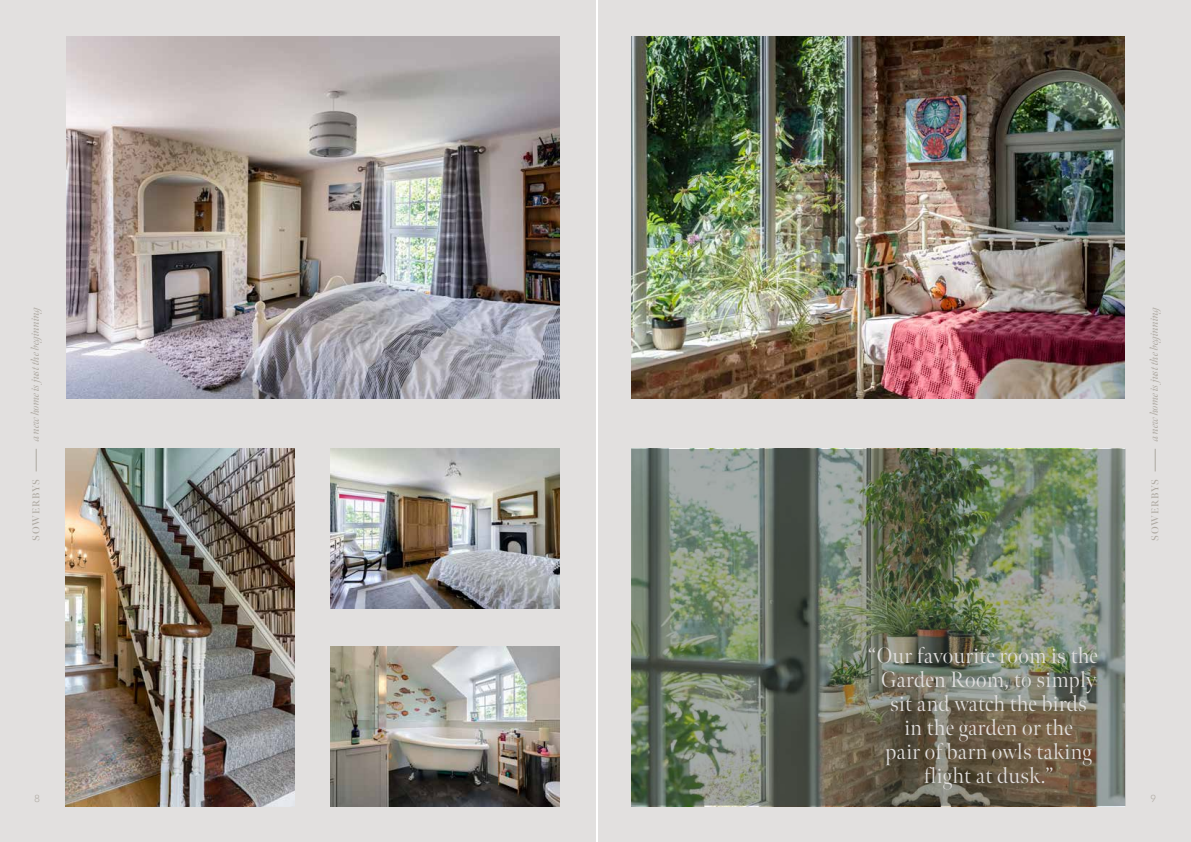
<style>
.page{position:relative;width:1191px;height:842px;background:#fff}
.page>*{position:absolute;margin:0;border:0;box-sizing:border-box;transform-origin:0 0}
.t1{font:300 22px/24px "Meno Banner";letter-spacing:.02em;color:#e1dfde;text-align:center}
.t2{font:italic 11px "Meno Banner";letter-spacing:-.01em;color:#ada8a0}
.t3{font:600 10px "Meno Banner";letter-spacing:.08em;color:#ada8a0}
.t4{font:300 10px "Quasimoda";color:#ada8a0}
</style>
<div class="page">
<div style="left:0;top:0;width:595px;height:842px;background:#e2e0df"></div>
<div style="left:597px;top:0;width:594px;height:842px;background:#e2e0df"></div>
<svg style="left:36px;top:449px;width:1px;height:22px"></svg>
<svg style="left:1155px;top:449px;width:1px;height:22px"></svg>
<img style="left:631px;top:36px;width:493px;height:362px">
<img style="left:66px;top:36px;width:494px;height:362px">
<img style="left:66px;top:449px;width:229px;height:357px">
<img style="left:330px;top:449px;width:229px;height:159px">
<img style="left:330px;top:646px;width:229px;height:160px">
<img style="left:631px;top:449px;width:494px;height:357px">
<p class="t2" style="left:29px;top:441px;width:138px;rotate:-90deg">a new home is just the beginning</p>
<p class="t2" style="left:1147px;top:441px;width:138px;rotate:-90deg">a new home is just the beginning</p>
<p class="t3" style="left:30px;top:541px;width:63px;rotate:-90deg">SOWERBYS</p>
<p class="t3" style="left:1149px;top:541px;width:63px;rotate:-90deg">SOWERBYS</p>
<p class="t1" style="left:868px;top:644px;width:231px">“Our favourite room is the<br>Garden Room, to simply sit and watch the birds<br>in the garden or the<br>pair of barn owls taking flight at dusk.”</p>
<p class="t4" style="left:35px;top:791px;width:7px">8</p>
<p class="t4" style="left:1150px;top:791px;width:7px">9</p>
</div>
